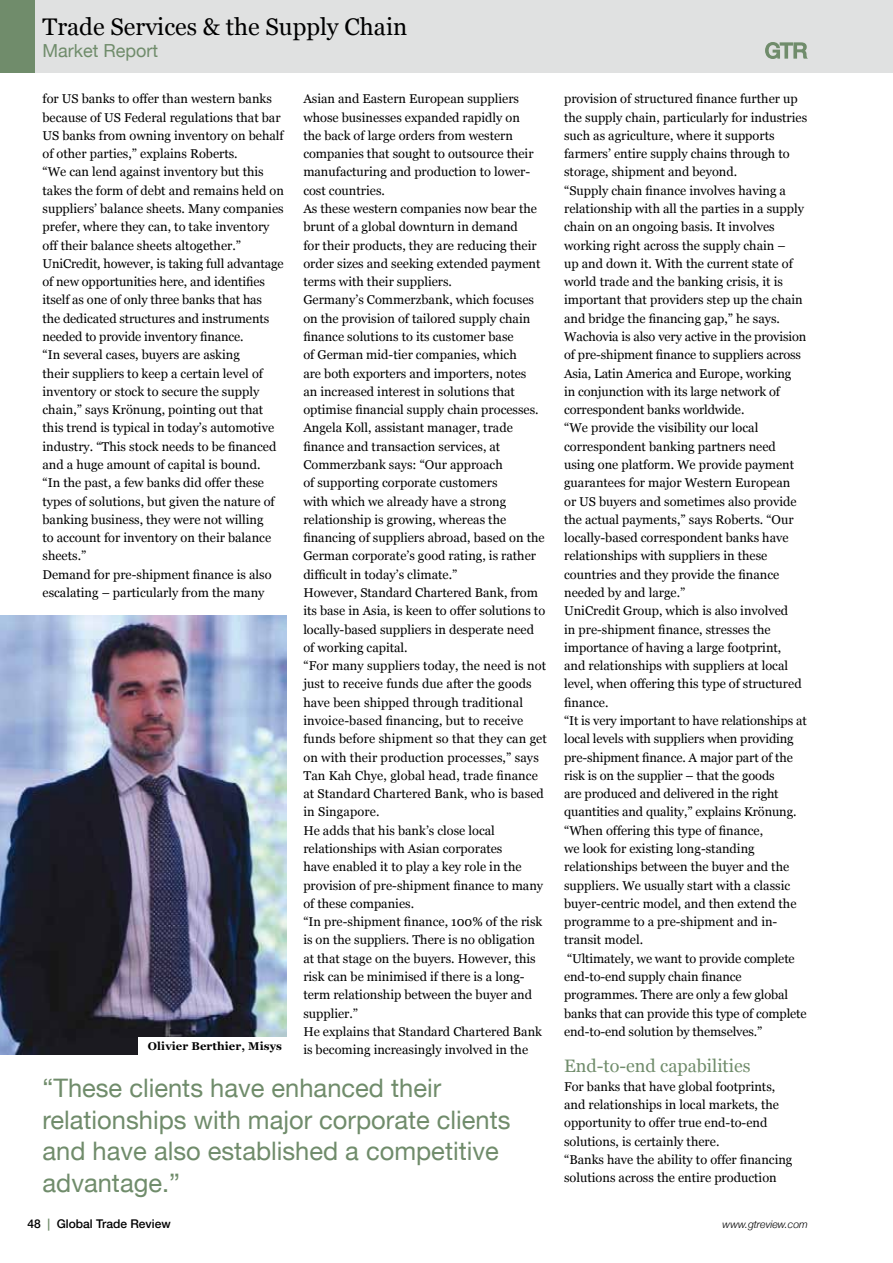
<style>
.page{position:relative;width:893px;height:1263px;background:#fff}
.page>*{position:absolute;margin:0;border:0;box-sizing:border-box;transform-origin:0 0}
.t1{font:25.5px/31.5px "Helvetica Neue";color:#708c6b}
.t2{font:24px "Georgia";color:#000}
.t3{font:18px "Georgia";color:#708c6b}
.t4{font:18px "Helvetica Neue";color:#708c6b}
.t5{font:12.75px/18.3px "Georgia";color:#000}
.t6{font:500 12px "Helvetica Neue";color:#000}
.t7{font:700 11.25px "Georgia";letter-spacing:.01em;color:#000}
.t8{font:italic 300 10.5px "Helvetica Neue";color:#000}
.s1{color:#708c6b}
</style>
<div class="page">
<img style="left:0;top:615px;width:286px;height:439px">
<div style="left:0;top:0;width:893px;height:72px;background:#e0e1e1"></div>
<div style="left:0;top:0;width:34px;height:72px;background:#708c6b"></div>
<svg style="left:765px;top:42px;width:43px;height:17px"></svg>
<div style="left:138px;top:1037px;width:148px;height:23px;background:#fff"></div>
<h2 class="t2" style="left:43px;top:13px;width:366px">Trade Services &amp; the Supply Chain</h2>
<h3 class="t4" style="left:43px;top:40px;width:117px">Market Report</h3>
<p class="t5" style="left:43px;top:90px;width:243px">for US banks to offer than western banks because of US Federal regulations that bar US banks from owning inventory on behalf of other parties,” explains Roberts.<br>“We can lend against inventory but this takes the form of debt and remains held on suppliers’ balance sheets. Many companies prefer, where they can, to take inventory off their balance sheets altogether.” UniCredit, however, is taking full advantage of new opportunities here, and identifies itself as one of only three banks that has<br>the dedicated structures and instruments needed to provide inventory finance.<br>“In several cases, buyers are asking<br>their suppliers to keep a certain level of inventory or stock to secure the supply chain,” says Krönung, pointing out that this trend is typical in today’s automotive industry. “This stock needs to be financed and a huge amount of capital is bound.<br>“In the past, a few banks did offer these types of solutions, but given the nature of banking business, they were not willing<br>to account for inventory on their balance sheets.”<br>Demand for pre-shipment finance is also escalating – particularly from the many</p>
<p class="t5" style="left:303px;top:90px;width:245px">Asian and Eastern European suppliers whose businesses expanded rapidly on<br>the back of large orders from western companies that sought to outsource their manufacturing and production to lower&shy;cost countries.<br>As these western companies now bear the brunt of a global downturn in demand<br>for their products, they are reducing their order sizes and seeking extended payment terms with their suppliers.<br>Germany’s Commerzbank, which focuses on the provision of tailored supply chain finance solutions to its customer base<br>of German mid-tier companies, which<br>are both exporters and importers, notes<br>an increased interest in solutions that optimise financial supply chain processes.<br>Angela Koll, assistant manager, trade finance and transaction services, at Commerzbank says: “Our approach<br>of supporting corporate customers<br>with which we already have a strong relationship is growing, whereas the financing of suppliers abroad, based on the German corporate’s good rating, is rather difficult in today’s climate.”<br>However, Standard Chartered Bank, from its base in Asia, is keen to offer solutions to locally-based suppliers in desperate need of working capital.<br>“For many suppliers today, the need is not just to receive funds due after the goods have been shipped through traditional invoice-based financing, but to receive funds before shipment so that they can get on with their production processes,” says Tan Kah Chye, global head, trade finance at Standard Chartered Bank, who is based in Singapore.<br>He adds that his bank’s close local relationships with Asian corporates<br>have enabled it to play a key role in the provision of pre-shipment finance to many of these companies.<br>“In pre-shipment finance, 100% of the risk is on the suppliers. There is no obligation at that stage on the buyers. However, this risk can be minimised if there is a long&shy;term relationship between the buyer and supplier.”<br>He explains that Standard Chartered Bank is becoming increasingly involved in the</p>
<p class="t5" style="left:564px;top:90px;width:245px">provision of structured finance further up the supply chain, particularly for industries such as agriculture, where it supports farmers’ entire supply chains through to storage, shipment and beyond.<br>“Supply chain finance involves having a relationship with all the parties in a supply chain on an ongoing basis. It involves working right across the supply chain –<br>up and down it. With the current state of world trade and the banking crisis, it is important that providers step up the chain and bridge the financing gap,” he says.<br>Wachovia is also very active in the provision of pre-shipment finance to suppliers across Asia, Latin America and Europe, working<br>in conjunction with its large network of correspondent banks worldwide.<br>“We provide the visibility our local correspondent banking partners need using one platform. We provide payment guarantees for major Western European<br>or US buyers and sometimes also provide the actual payments,” says Roberts. “Our locally-based correspondent banks have relationships with suppliers in these countries and they provide the finance needed by and large.”<br>UniCredit Group, which is also involved<br>in pre-shipment finance, stresses the importance of having a large footprint,<br>and relationships with suppliers at local level, when offering this type of structured finance.<br>“It is very important to have relationships at local levels with suppliers when providing pre-shipment finance. A major part of the risk is on the supplier – that the goods<br>are produced and delivered in the right quantities and quality,” explains Krönung. “When offering this type of finance,<br>we look for existing long-standing relationships between the buyer and the suppliers. We usually start with a classic buyer-centric model, and then extend the programme to a pre-shipment and in&shy;transit model.<br>“Ultimately, we want to provide complete end-to-end supply chain finance programmes. There are only a few global banks that can provide this type of complete end-to-end solution by themselves.”</p>
<h3 class="t3" style="left:564px;top:1056px;width:188px">End-to-end capabilities</h3>
<p class="t5" style="left:564px;top:1077px;width:230px">For banks that have global footprints, and relationships in local markets, the opportunity to offer true end-to-end solutions, is certainly there.<br>“Banks have the ability to offer financing solutions across the entire production</p>
<p class="t7" style="left:148px;top:1040px;width:136px">Olivier Berthier, Misys</p>
<h1 class="t1" style="left:43px;top:1072px;width:470px">“These clients have enhanced their relationships with major corporate clients and have also established a competitive advantage.”</h1>
<p class="t6" style="left:28px;top:1217px;width:145px">48 <span class="s1">|</span> Global Trade Review</p>
<p class="t8" style="left:722px;top:1218px;width:87px">www.gtreview.com</p>
</div>
